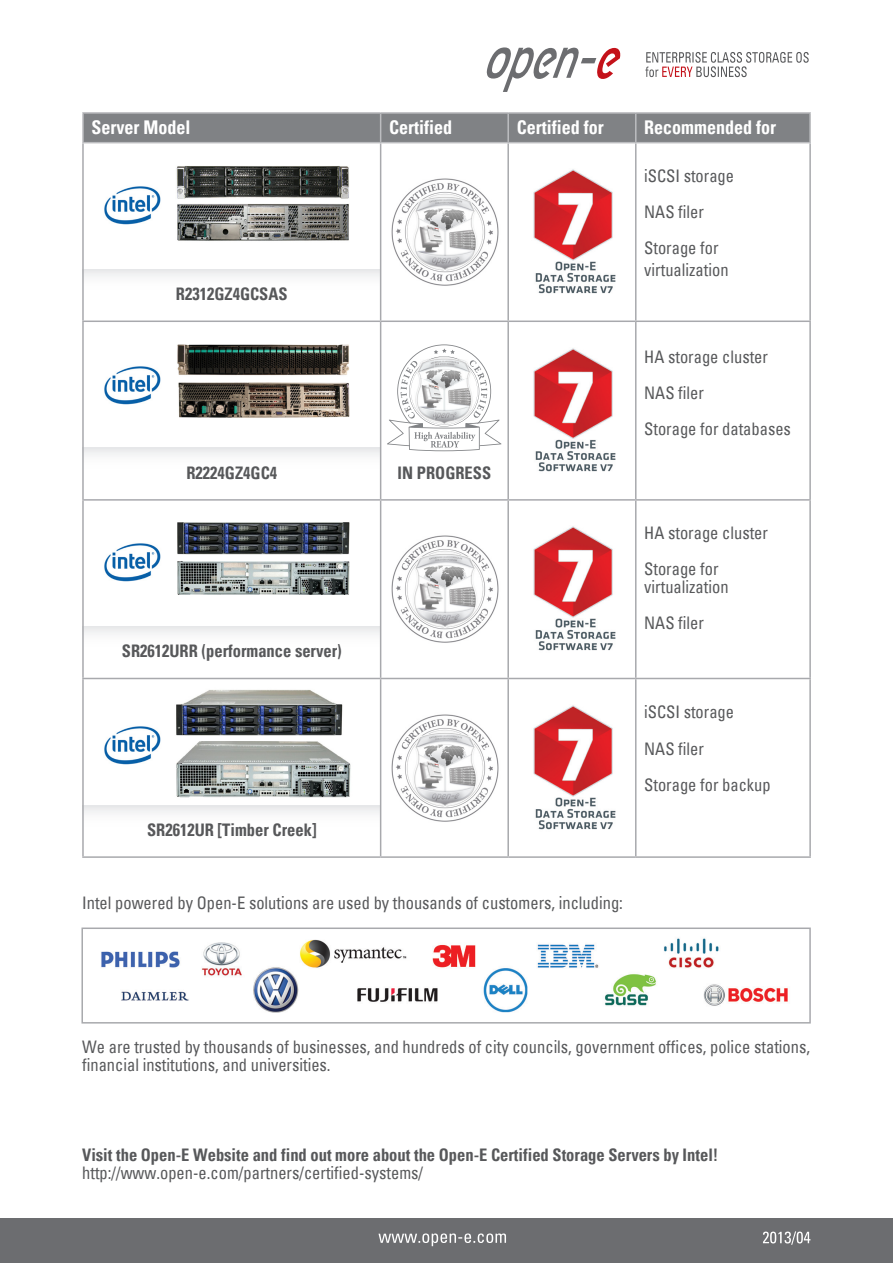
<style>
.page{position:relative;width:893px;height:1263px;background:#fff}
.page>*{position:absolute;margin:0;border:0;box-sizing:border-box;transform-origin:0 0}
.t1{font:700 condensed 18.9px "Univers";color:#fff;scale:.95 1}
.t2{font:condensed 17.4px/18px "Univers";color:#57585a;scale:.95 1}
.t3{font:700 condensed 17.4px "Univers";color:#57585a;scale:.95 1}
</style>
<div class="page">
<div style="left:0;top:1219px;width:893px;height:44px;background:#6c6d70"></div>
<svg style="left:487px;top:47px;width:133px;height:45px"></svg>
<svg style="left:645px;top:52px;width:164px;height:25px"></svg>
<svg style="left:378px;top:1233px;width:128px;height:13px"></svg>
<svg style="left:763px;top:1231px;width:47px;height:14px"></svg>
<div style="left:82px;top:626px;width:299px;height:52px;background:linear-gradient(to bottom,#f4f4f5,#fff)"></div>
<div style="left:82px;top:448px;width:299px;height:52px;background:linear-gradient(to bottom,#f5f5f6,#fff)"></div>
<div style="left:82px;top:269px;width:299px;height:52px;background:linear-gradient(to bottom,#f5f5f6,#fff)"></div>
<div style="left:82px;top:806px;width:299px;height:51px;background:linear-gradient(to bottom,#f5f5f6,#fff)"></div>
<hr style="left:82px;top:143px;width:2px;height:177px;background:#a8a9ad">
<hr style="left:380px;top:143px;width:1px;height:177px;background:#a8a9ad">
<hr style="left:507px;top:143px;width:2px;height:177px;background:#a8a9ad">
<hr style="left:635px;top:143px;width:1px;height:177px;background:#a8a9ad">
<hr style="left:809px;top:143px;width:2px;height:177px;background:#a8a9ad">
<hr style="left:82px;top:320px;width:299px;height:2px;background:#a8a9ad">
<hr style="left:82px;top:322px;width:2px;height:177px;background:#a8a9ad">
<hr style="left:381px;top:320px;width:127px;height:2px;background:#a8a9ad">
<hr style="left:380px;top:322px;width:1px;height:177px;background:#a8a9ad">
<hr style="left:508px;top:320px;width:128px;height:2px;background:#a8a9ad">
<hr style="left:507px;top:322px;width:2px;height:177px;background:#a8a9ad">
<hr style="left:636px;top:320px;width:175px;height:2px;background:#a8a9ad">
<hr style="left:635px;top:322px;width:1px;height:177px;background:#a8a9ad">
<hr style="left:809px;top:322px;width:2px;height:177px;background:#a8a9ad">
<hr style="left:82px;top:499px;width:299px;height:2px;background:#a8a9ad">
<hr style="left:82px;top:501px;width:2px;height:177px;background:#a8a9ad">
<hr style="left:381px;top:499px;width:127px;height:2px;background:#a8a9ad">
<hr style="left:380px;top:501px;width:1px;height:177px;background:#a8a9ad">
<hr style="left:508px;top:499px;width:128px;height:2px;background:#a8a9ad">
<hr style="left:507px;top:501px;width:2px;height:177px;background:#a8a9ad">
<hr style="left:636px;top:499px;width:175px;height:2px;background:#a8a9ad">
<hr style="left:635px;top:501px;width:1px;height:177px;background:#a8a9ad">
<hr style="left:809px;top:501px;width:2px;height:177px;background:#a8a9ad">
<hr style="left:82px;top:678px;width:299px;height:1px;background:#a8a9ad">
<hr style="left:82px;top:679px;width:2px;height:177px;background:#a8a9ad">
<hr style="left:381px;top:678px;width:127px;height:1px;background:#a8a9ad">
<hr style="left:380px;top:679px;width:1px;height:177px;background:#a8a9ad">
<hr style="left:508px;top:678px;width:128px;height:1px;background:#a8a9ad">
<hr style="left:507px;top:679px;width:2px;height:177px;background:#a8a9ad">
<hr style="left:636px;top:678px;width:175px;height:1px;background:#a8a9ad">
<hr style="left:635px;top:679px;width:1px;height:177px;background:#a8a9ad">
<hr style="left:809px;top:679px;width:2px;height:177px;background:#a8a9ad">
<hr style="left:82px;top:856px;width:299px;height:2px;background:#a8a9ad">
<hr style="left:381px;top:856px;width:127px;height:2px;background:#a8a9ad">
<hr style="left:508px;top:856px;width:128px;height:2px;background:#a8a9ad">
<hr style="left:636px;top:856px;width:175px;height:2px;background:#a8a9ad">
<hr style="left:82px;top:112px;width:299px;height:2px;background:#bcbdc0">
<hr style="left:82px;top:114px;width:2px;height:28px;background:#bcbdc0">
<hr style="left:381px;top:112px;width:127px;height:2px;background:#bcbdc0">
<hr style="left:508px;top:112px;width:128px;height:2px;background:#bcbdc0">
<hr style="left:636px;top:112px;width:175px;height:2px;background:#bcbdc0">
<div style="left:83px;top:113px;width:727px;height:29px;background:#808285"></div>
<hr style="left:809px;top:114px;width:2px;height:28px;background:#bcbdc0">
<hr style="left:82px;top:142px;width:299px;height:1px;background:#bcbdc0">
<hr style="left:381px;top:142px;width:127px;height:1px;background:#bcbdc0">
<hr style="left:508px;top:142px;width:128px;height:1px;background:#bcbdc0">
<hr style="left:636px;top:142px;width:175px;height:1px;background:#bcbdc0">
<img style="left:391px;top:178px;width:108px;height:108px">
<img style="left:533px;top:169px;width:83px;height:125px">
<img style="left:533px;top:348px;width:83px;height:124px">
<img style="left:391px;top:535px;width:108px;height:108px">
<img style="left:533px;top:526px;width:83px;height:125px">
<img style="left:391px;top:714px;width:108px;height:108px">
<img style="left:533px;top:705px;width:83px;height:125px">
<img style="left:101px;top:938px;width:687px;height:75px">
<div style="left:81px;top:927px;width:730px;height:96px;border:2px solid #a8a9ad"></div>
<img style="left:177px;top:522px;width:172px;height:32px">
<img style="left:177px;top:344px;width:173px;height:32px">
<img style="left:176px;top:166px;width:173px;height:33px">
<img style="left:177px;top:561px;width:172px;height:34px">
<img style="left:178px;top:382px;width:172px;height:36px">
<img style="left:177px;top:204px;width:172px;height:37px">
<img style="left:176px;top:690px;width:167px;height:46px">
<img style="left:176px;top:742px;width:175px;height:56px">
<img style="left:104px;top:726px;width:57px;height:38px">
<img style="left:104px;top:543px;width:57px;height:38px">
<img style="left:104px;top:366px;width:57px;height:38px">
<img style="left:104px;top:186px;width:57px;height:38px">
<svg style="left:387px;top:344px;width:114px;height:107px"></svg>
<p class="t1" style="left:91px;top:116px;width:106px">Server Model</p>
<p class="t1" style="left:389px;top:116px;width:68px">Certified</p>
<p class="t1" style="left:517px;top:116px;width:93px">Certified for</p>
<p class="t1" style="left:644px;top:116px;width:140px">Recommended for</p>
<p class="t3" style="left:176px;top:283px;width:119px">R2312GZ4GCSAS</p>
<p class="t3" style="left:186px;top:462px;width:97px">R2224GZ4GC4</p>
<p class="t3" style="left:398px;top:462px;width:100px">IN PROGRESS</p>
<p class="t3" style="left:122px;top:640px;width:233px">SR2612URR (performance server)</p>
<p class="t3" style="left:147px;top:819px;width:180px">SR2612UR [Timber Creek]</p>
<p class="t2" style="left:644px;top:167px;width:96px">iSCSI storage</p>
<p class="t2" style="left:644px;top:203px;width:64px">NAS filer</p>
<p class="t2" style="left:644px;top:237px;width:90px;line-height:21.6px">Storage for virtualization</p>
<p class="t2" style="left:644px;top:348px;width:132px">HA storage cluster</p>
<p class="t2" style="left:644px;top:384px;width:64px">NAS filer</p>
<p class="t2" style="left:644px;top:420px;width:156px">Storage for databases</p>
<p class="t2" style="left:644px;top:523px;width:132px">HA storage cluster</p>
<p class="t2" style="left:644px;top:559px;width:90px">Storage for virtualization</p>
<p class="t2" style="left:644px;top:613px;width:64px">NAS filer</p>
<p class="t2" style="left:644px;top:703px;width:96px">iSCSI storage</p>
<p class="t2" style="left:644px;top:739px;width:64px">NAS filer</p>
<p class="t2" style="left:644px;top:775px;width:135px">Storage for backup</p>
<p class="t2" style="left:82px;top:893px;width:571px">Intel powered by Open-E solutions are used by thousands of customers, including:</p>
<p class="t2" style="left:82px;top:1037px;width:768px">We are trusted by thousands of businesses, and hundreds of city councils, government offices, police stations, financial institutions, and universities.</p>
<p class="t3" style="left:82px;top:1144px;width:671px">Visit the Open-E Website and find out more about the Open-E Certified Storage Servers by Intel!</p>
<p class="t2" style="left:82px;top:1163px;width:360px">http://www.open-e.com/partners/certified-systems/</p>
</div>
